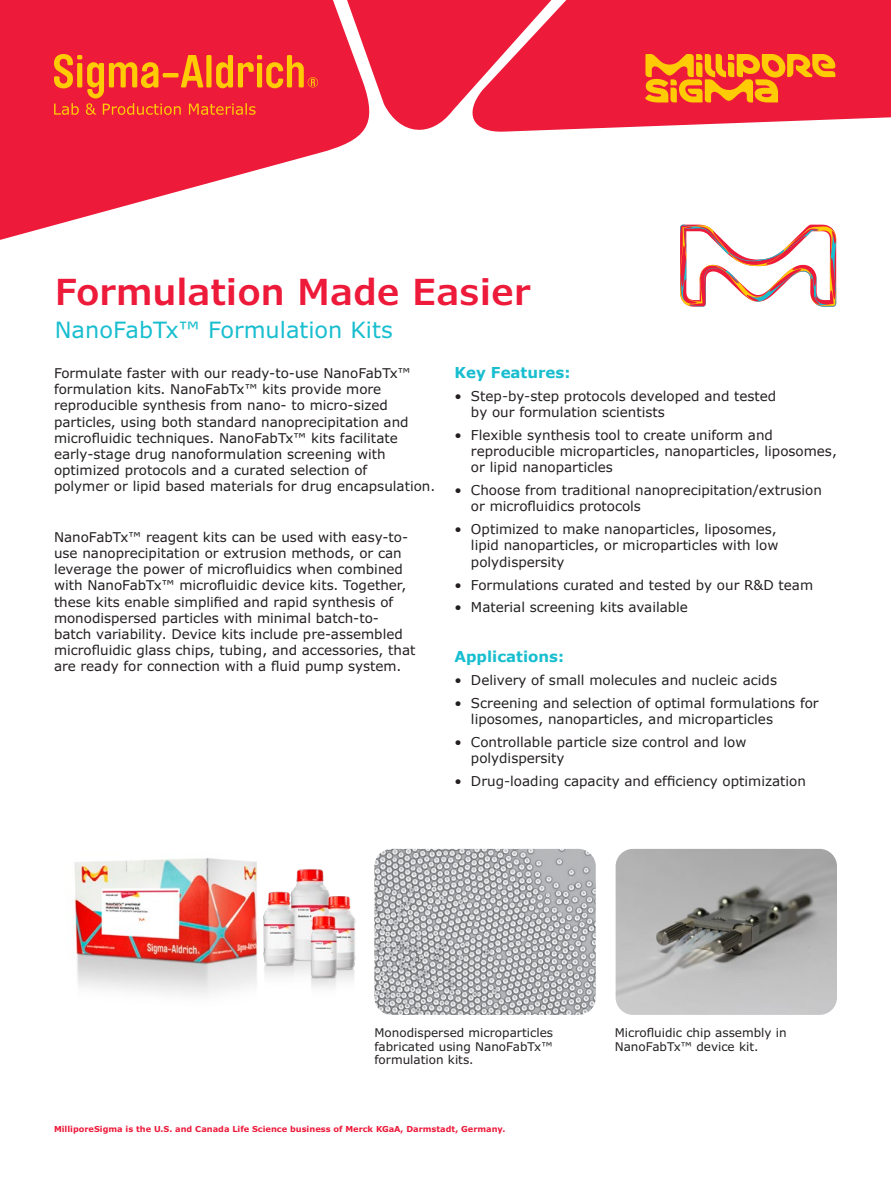
<style>
.page{position:relative;width:891px;height:1188px;background:#fff}
.page>*{position:absolute;margin:0;border:0;box-sizing:border-box;transform-origin:0 0}
.t1{font:600 36px "Verdana Pro";color:#ed1a3a}
.t2{font:22.5px "Verdana Pro";color:#18becf}
.t3{font:700 15px "Verdana";color:#18becf}
.t4{font:13.5px/16.2px "Verdana Pro";color:#231f20}
.t5{font:13.5px/16.2px "Verdana";color:#231f20}
.t6{font:12px/13.5px "Verdana Pro";color:#231f20}
.t7{font:700 8.25px "Verdana Pro";color:#ed1a3a}
</style>
<div class="page">
<img style="left:72px;top:858px;width:175px;height:137px">
<img style="left:74px;top:859px;width:173px;height:103px">
<img style="left:247px;top:861px;width:109px;height:126px">
<img style="left:374px;top:849px;width:222px;height:166px">
<img style="left:616px;top:849px;width:221px;height:166px">
<svg style="left:0;top:0;width:354px;height:240px;fill:#ed1a3a"></svg>
<svg style="left:882px;top:0;width:9px;height:118px"></svg>
<svg style="left:180px;top:0;width:702px;height:139px;background:#ef3954"></svg>
<svg style="left:54px;top:54px;width:264px;height:61px;background:#f1482b"></svg>
<svg style="left:680px;top:225px;width:156px;height:82px"></svg>
<svg style="left:645px;top:54px;width:190px;height:48px;background:#f5721e"></svg>
<h1 class="t1" style="left:55px;top:268px;width:477px">Formulation Made Easier</h1>
<h2 class="t2" style="left:55px;top:315px;width:340px">NanoFabTx™ Formulation Kits</h2>
<p class="t4" style="left:54px;top:365px;width:383px">Formulate faster with our ready-to-use NanoFabTx™ formulation kits. NanoFabTx™ kits provide more reproducible synthesis from nano- to micro-sized particles, using both standard nanoprecipitation and microfluidic techniques. NanoFabTx™ kits facilitate early-stage drug nanoformulation screening with optimized protocols and a curated selection of<br>polymer or lipid based materials for drug encapsulation.</p>
<p class="t4" style="left:54px;top:529px;width:363px">NanoFabTx™ reagent kits can be used with easy-to&shy;use nanoprecipitation or extrusion methods, or can leverage the power of microfluidics when combined with NanoFabTx™ microfluidic device kits. Together, these kits enable simplified and rapid synthesis of monodispersed particles with minimal batch-to&shy;batch variability. Device kits include pre-assembled microfluidic glass chips, tubing, and accessories, that are ready for connection with a fluid pump system.</p>
<p class="t3" style="left:454px;top:362px;width:118px">Key Features:</p>
<p class="t5" style="left:471px;top:388px;width:307px;text-indent:-16px">• Step-by-step protocols developed and tested by our formulation scientists</p>
<p class="t5" style="left:471px;top:427px;width:367px;text-indent:-16px">• Flexible synthesis tool to create uniform and reproducible microparticles, nanoparticles, liposomes, or lipid nanoparticles</p>
<p class="t5" style="left:471px;top:482px;width:353px;text-indent:-16px">• Choose from traditional nanoprecipitation/extrusion or microfluidics protocols</p>
<p class="t5" style="left:471px;top:521px;width:309px;text-indent:-16px">• Optimized to make nanoparticles, liposomes, lipid nanoparticles, or microparticles with low polydispersity</p>
<p class="t5" style="left:454px;top:577px;width:360px">• Formulations curated and tested by our R&amp;D team</p>
<p class="t5" style="left:454px;top:600px;width:235px">• Material screening kits available</p>
<p class="t3" style="left:454px;top:647px;width:111px">Applications:</p>
<p class="t5" style="left:454px;top:672px;width:324px">• Delivery of small molecules and nucleic acids</p>
<p class="t5" style="left:471px;top:695px;width:349px;text-indent:-16px">• Screening and selection of optimal formulations for liposomes, nanoparticles, and microparticles</p>
<p class="t5" style="left:471px;top:734px;width:277px;text-indent:-16px">• Controllable particle size control and low polydispersity</p>
<p class="t5" style="left:454px;top:773px;width:353px">• Drug-loading capacity and efficiency optimization</p>
<p class="t6" style="left:374px;top:1026px;width:180px;text-align:justify">Monodispersed microparticles fabricated using NanoFabTx™ formulation kits.</p>
<p class="t7" style="left:54px;top:1124px;width:453px">MilliporeSigma is the U.S. and Canada Life Science business of Merck KGaA, Darmstadt, Germany.</p>
<p class="t6" style="left:615px;top:1026px;width:174px">Microfluidic chip assembly in<br>NanoFabTx™ device kit.</p>
</div>
